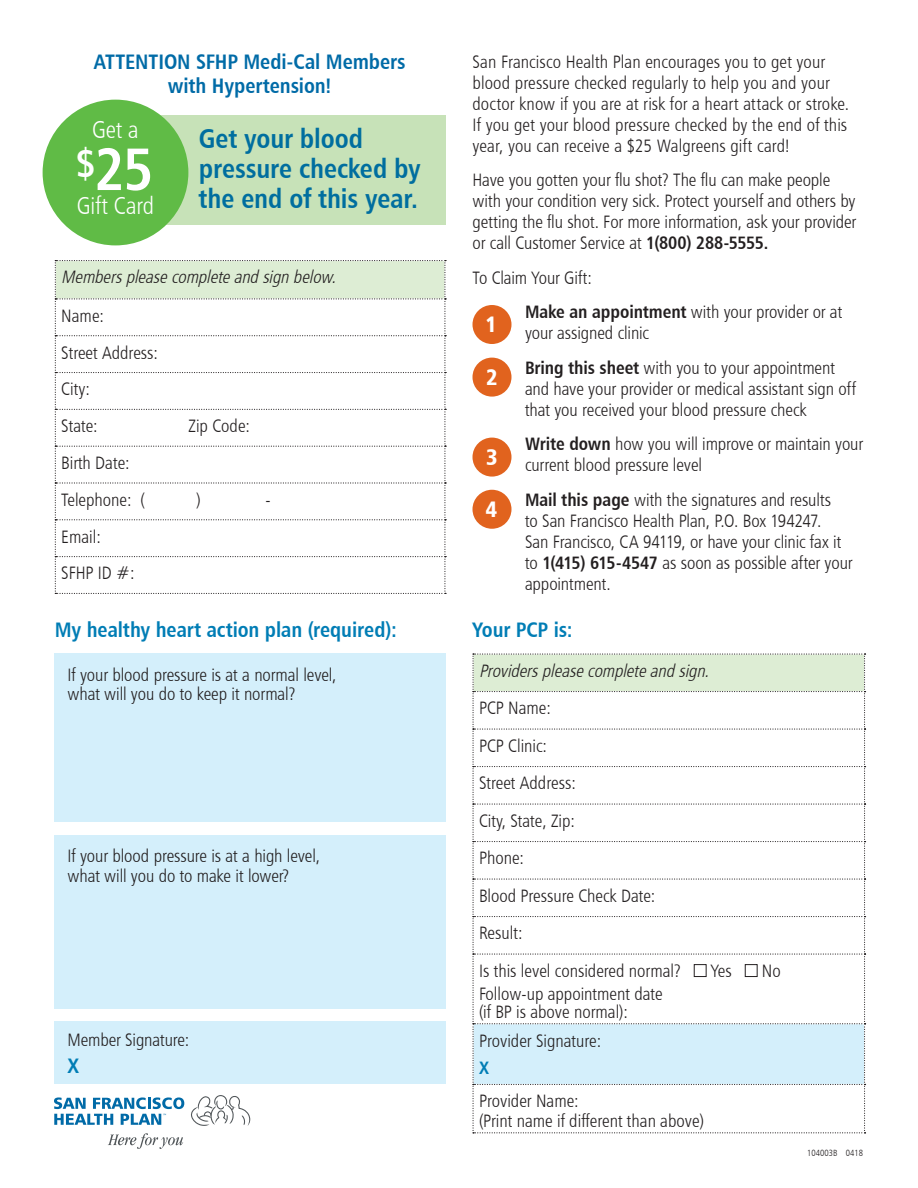
<style>
.page{position:relative;width:918px;height:1188px;background:#fff}
.page>*{position:absolute;margin:0;border:0;box-sizing:border-box;transform-origin:0 0}
.t1{font:59.7px "Humanist 777 BT Bold Condensed B";color:#fff}
.t2{font:27px/30px "Humanist 777 BT Bold Condensed B";letter-spacing:-.005em;color:#006e9f}
.t3{font:24.3px "Humanist 777 BT Light Condensed B";color:#fff}
.t4{font:22.5px "Humanist 777 BT Black Condensed B";color:#fff}
.t5{font:21px "Humanist 777 BT Bold Condensed B";letter-spacing:-.005em;color:#007db5}
.t6{font:21px/24px "Humanist 777 BT Bold Condensed B";letter-spacing:-.005em;color:#006ba7;text-align:center}
.t7{font:18px/21px "Humanist 777 BT Light Condensed B";color:#231f20}
.t8{font:italic 18px "Humanist 777 BT Light Condensed B";color:#231f20}
.t9{font:18px "Humanist 777 BT Bold Condensed B";color:#007db5}
.t10{font:9px "Humanist 777 BT Light Condensed B";color:#231f20}
.s1{font-family:"Humanist 777 BT Bold Condensed B"}
</style>
<div class="page">
<svg style="left:54px;top:1097px;width:130px;height:28px"></svg>
<svg style="left:108px;top:1133px;width:75px;height:16px"></svg>
<svg style="left:191px;top:1095px;width:59px;height:31px"></svg>
<div style="left:472px;top:305px;width:40px;height:39px;background:#e1631e;border-radius:50%"></div>
<div style="left:472px;top:358px;width:40px;height:39px;background:#e1631e;border-radius:50%"></div>
<div style="left:472px;top:438px;width:40px;height:39px;background:#e1631e;border-radius:50%"></div>
<div style="left:472px;top:490px;width:40px;height:39px;background:#e1631e;border-radius:50%"></div>
<div style="left:54px;top:653px;width:392px;height:169px;background:#d4effb"></div>
<div style="left:54px;top:835px;width:392px;height:174px;background:#d4effb"></div>
<div style="left:54px;top:1021px;width:392px;height:63px;background:#d4effb"></div>
<svg style="left:472px;top:653px;width:394px;height:480px"></svg>
<div style="left:694px;top:964px;width:13px;height:13px;border:1px solid #231f20"></div>
<div style="left:745px;top:964px;width:13px;height:13px;border:1px solid #231f20"></div>
<svg style="left:55px;top:260px;width:391px;height:334px"></svg>
<div style="left:109px;top:115px;width:337px;height:109px;background:#c7e2b8"></div>
<div style="left:43px;top:100px;width:145px;height:145px;background:#60bb46;border-radius:50%"></div>
<p class="t6" style="left:94px;top:49px;width:314px">ATTENTION SFHP Medi-Cal Members with Hypertension!</p>
<p class="t3" style="left:92px;top:115px;width:48px">Get a</p>
<p class="t1" style="left:76px;top:132px;width:79px"><sup>$</sup>25</p>
<p class="t3" style="left:77px;top:191px;width:79px">Gift Card</p>
<p class="t2" style="left:199px;top:123px;width:223px">Get your blood pressure checked by the end of this year.</p>
<p class="t8" style="left:61px;top:266px;width:281px">Memberspleasecompleteandsignbelow.</p>
<p class="t7" style="left:61px;top:305px;width:44px">Name:</p>
<p class="t7" style="left:61px;top:342px;width:98px">Street Address:</p>
<p class="t7" style="left:61px;top:378px;width:30px">City:</p>
<p class="t7" style="left:61px;top:415px;width:38px">State:</p>
<p class="t7" style="left:189px;top:415px;width:63px">Zip Code:</p>
<p class="t7" style="left:61px;top:452px;width:70px">Birth Date:</p>
<p class="t7" style="left:61px;top:489px;width:85px">Telephone: (</p>
<p class="t7" style="left:196px;top:489px;width:6px">)</p>
<p class="t7" style="left:266px;top:489px;width:7px">-</p>
<p class="t7" style="left:61px;top:526px;width:41px">Email:</p>
<p class="t7" style="left:61px;top:562px;width:75px">SFHP ID #:</p>
<p class="t5" style="left:55px;top:616px;width:344px">My healthy heart action plan (required):</p>
<p class="t7" style="left:68px;top:664px;width:271px;line-height:19.5px">If your blood pressure is at a normal level, what will you do to keep it normal?</p>
<p class="t7" style="left:68px;top:846px;width:254px;line-height:19.5px">If your blood pressure is at a high level, what will you do to make it lower?</p>
<p class="t7" style="left:68px;top:1029px;width:123px">Member Signature:</p>
<p class="t5" style="left:68px;top:1053px;width:13px">X</p>
<p class="t7" style="left:472px;top:51px;width:378px">San Francisco Health Plan encourages you to get your blood pressure checked regularly to help you and your doctor know if you are at risk for a heart attack or stroke.<br>If you get your blood pressure checked by the end of this year, you can receive a $25 Walgreens gift card!</p>
<p class="t7" style="left:472px;top:169px;width:385px">Have you gotten your flu shot? The flu can make people with your condition very sick. Protect yourself and others by getting the flu shot. For more information, ask your provider or call Customer Service at <span class="s1">1(800) 288-5555.</span></p>
<p class="t7" style="left:472px;top:267px;width:121px">To Claim Your Gift:</p>
<p class="t7" style="left:525px;top:301px;width:319px"><span class="s1">Make an appointment</span> with your provider or at your assigned clinic</p>
<p class="t7" style="left:525px;top:357px;width:332px"><span class="s1">Bring this sheet</span> with you to your appointment and have your provider or medical assistant sign off that you received your blood pressure check</p>
<p class="t7" style="left:525px;top:433px;width:340px"><span class="s1">Write down</span> how you will improve or maintain your current blood pressure level</p>
<p class="t7" style="left:525px;top:489px;width:329px"><span class="s1">Mail this page</span> with the signatures and results<br>to San Francisco Health Plan, P.O. Box 194247.<br>San Francisco, CA 94119, or have your clinic fax it to <span class="s1">1(415) 615-4547</span> as soon as possible after your appointment.</p>
<p class="t4" style="left:485px;top:310px;width:13px">1</p>
<p class="t4" style="left:486px;top:363px;width:13px">2</p>
<p class="t4" style="left:486px;top:443px;width:13px">3</p>
<p class="t4" style="left:485px;top:495px;width:13px">4</p>
<p class="t5" style="left:472px;top:616px;width:102px">Your PCP is:</p>
<p class="t8" style="left:479px;top:660px;width:236px">Providerspleasecompleteandsign.</p>
<p class="t7" style="left:479px;top:697px;width:73px">PCP Name:</p>
<p class="t7" style="left:479px;top:735px;width:70px">PCP Clinic:</p>
<p class="t7" style="left:479px;top:772px;width:98px">Street Address:</p>
<p class="t7" style="left:479px;top:810px;width:97px">City, State, Zip:</p>
<p class="t7" style="left:479px;top:847px;width:47px">Phone:</p>
<p class="t7" style="left:479px;top:885px;width:178px">Blood Pressure Check Date:</p>
<p class="t7" style="left:479px;top:922px;width:45px">Result:</p>
<p class="t7" style="left:479px;top:960px;width:203px">Is this level considered normal?</p>
<p class="t7" style="left:711px;top:960px;width:23px">Yes</p>
<p class="t7" style="left:762px;top:960px;width:20px">No</p>
<p class="t7" style="left:479px;top:984px;width:185px;line-height:18px">Follow-up appointment date (if BP is above normal):</p>
<p class="t7" style="left:479px;top:1030px;width:124px">Provider Signature:</p>
<p class="t9" style="left:479px;top:1056px;width:12px">X</p>
<p class="t7" style="left:479px;top:1091px;width:226px;line-height:19.5px">Provider Name:<br>(Print name if different than above)</p>
<p class="t10" style="left:807px;top:1147px;width:57px">104003B 0418</p>
</div>
